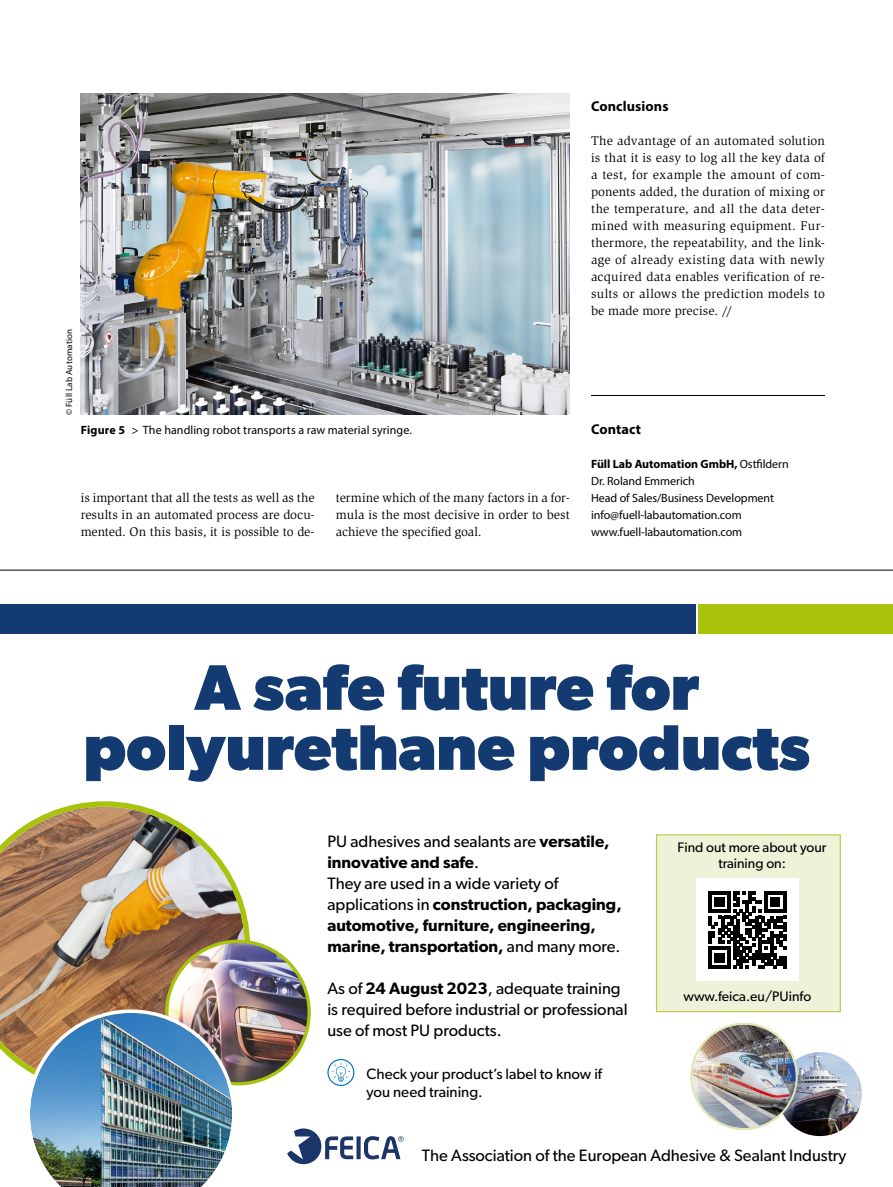
<style>
.page{position:relative;width:893px;height:1187px;background:#fff}
.page>*{position:absolute;margin:0;border:0;box-sizing:border-box;transform-origin:0 0}
.t1{font:700 64.5px/60px "Gibson";color:#133b72;text-align:center}
.t2{font:600 16.5px/21px "Gibson";color:#000}
.t3{font:16.5px/21px "Gibson";color:#000}
.t4{font:15px/18px "Gibson";color:#000}
.SectionHeading_1_x{font:700 14.25px "Myriad Pro";letter-spacing:.01em;color:#000}
.Author_Heading{font:700 14.25px "Myriad Pro";letter-spacing:.005em;color:#000}
.t5{font:13.8px/16.2px "Gibson";color:#000;text-align:center}
.Para_x{font:12.9px/17px "Slimbach Std";letter-spacing:.005em;color:#000;text-align:justify}
.Author_Beschreibung{font:12px "Myriad Pro";letter-spacing:-.005em;color:#000}
.Image_Caption_x{font:12px "Myriad Pro";letter-spacing:.01em;color:#000}
.Author_Beschreibung-2{font:700 12px "Myriad Pro";letter-spacing:-.005em;color:#000}
.Image_Source_x{font:9px "Myriad Pro";letter-spacing:.015em;color:#000}
.s1{font-weight:700}
.s2{font-weight:400}
.s3{font-weight:600}
</style>
<div class="page">
<hr style="left:591px;top:395px;width:234px;height:1px;background:#000">
<img style="left:81px;top:94px;width:489px;height:321px">
<hr style="left:0;top:570px;width:893px;height:1px;background:#000">
<svg style="left:287px;top:1128px;width:117px;height:36px"></svg>
<img style="left:0;top:801px;width:250px;height:285px">
<div style="left:0;top:604px;width:695px;height:29px;background:#133b72"></div>
<div style="left:698px;top:604px;width:195px;height:29px;background:#a9c20c"></div>
<img style="left:167px;top:941px;width:142px;height:142px;border-radius:71px">
<img style="left:26px;top:1009px;width:210px;height:177px">
<img style="left:777px;top:1051px;width:85px;height:85px;border-radius:43px">
<img style="left:692px;top:1024px;width:104px;height:103px;border-radius:52px">
<div style="left:690px;top:1022px;width:108px;height:107px;border:2px solid #dfe6af;border-radius:50%"></div>
<div style="left:656px;top:834px;width:184px;height:177px;background:#eff2d9"></div>
<div style="left:656px;top:834px;width:185px;height:178px;border:1px solid #b8ca42"></div>
<div style="left:696px;top:878px;width:102px;height:102px;background:#fff"></div>
<svg style="left:709px;top:891px;width:77px;height:77px"></svg>
<svg style="left:328px;top:1059px;width:26px;height:26px"></svg>
<div style="left:327px;top:1058px;width:27px;height:27px;border:1px solid #0074b6;border-radius:50%"></div>
<svg style="left:332px;top:1062px;width:18px;height:19px"></svg>
<p class="Image_Source_x" style="left:64px;top:415px;width:88px;rotate:-90deg">© Füll Lab Automation</p>
<p class="Image_Caption_x" style="left:81px;top:422px;width:333px"><span class="s1">Figure 5</span> &gt; The handling robot transports a raw material syringe.</p>
<p class="Para_x" style="left:81px;top:489px;width:235px">is important that all the tests as well as the results in an automated process are docu&shy;mented. On this basis, it is possible to de-</p>
<p class="Para_x" style="left:336px;top:489px;width:235px">termine which of the many factors in a for&shy;mula is the most decisive in order to best achieve the specified goal.</p>
<p class="SectionHeading_1_x" style="left:591px;top:96px;width:79px">Conclusions</p>
<p class="Para_x" style="left:591px;top:132px;width:235px">The advantage of an automated solution is that it is easy to log all the key data of a test, for example the amount of com&shy;ponents added, the duration of mixing or the temperature, and all the data deter&shy;mined with measuring equipment. Fur&shy;thermore, the repeatability, and the link&shy;age of already existing data with newly acquired data enables verification of re&shy;sults or allows the prediction models to be made more precise. //</p>
<p class="Author_Heading" style="left:591px;top:420px;width:52px">Contact</p>
<p class="Author_Beschreibung-2" style="left:591px;top:456px;width:199px">Füll Lab Automation GmbH, <span class="s2">Ostfildern</span></p>
<p class="Author_Beschreibung" style="left:591px;top:473px;width:105px">Dr. Roland Emmerich</p>
<p class="Author_Beschreibung" style="left:591px;top:490px;width:184px">Head of Sales/Business Development</p>
<p class="Author_Beschreibung" style="left:591px;top:507px;width:152px">info@fuell-labautomation.com</p>
<p class="Author_Beschreibung" style="left:591px;top:524px;width:153px">www.fuell-labautomation.com</p>
<p class="t1" style="left:84px;top:656px;width:728px">A safe future for polyurethane products</p>
<p class="t2" style="left:327px;top:830px;width:296px"><span class="s2">PU adhesives and sealants are</span> versatile, innovative and safe<span class="s2">.<br>They are used in a wide variety of applications in</span> construction, packaging, automotive, furniture, engineering, marine, transportation, <span class="s2">and many more.</span></p>
<p class="t3" style="left:327px;top:977px;width:302px">As of <span class="s3">24 August 2023</span>, adequate training is required before industrial or professional use of most PU products.</p>
<p class="t4" style="left:366px;top:1064px;width:237px">Check your product’s label to know if you need training.</p>
<p class="t5" style="left:678px;top:839px;width:150px">Find out more about your training on:</p>
<p class="t5" style="left:683px;top:988px;width:129px">www.feica.eu/PUinfo</p>
<p class="t3" style="left:422px;top:1144px;width:426px">The Association of the European Adhesive &amp; Sealant Industry</p>
</div>
